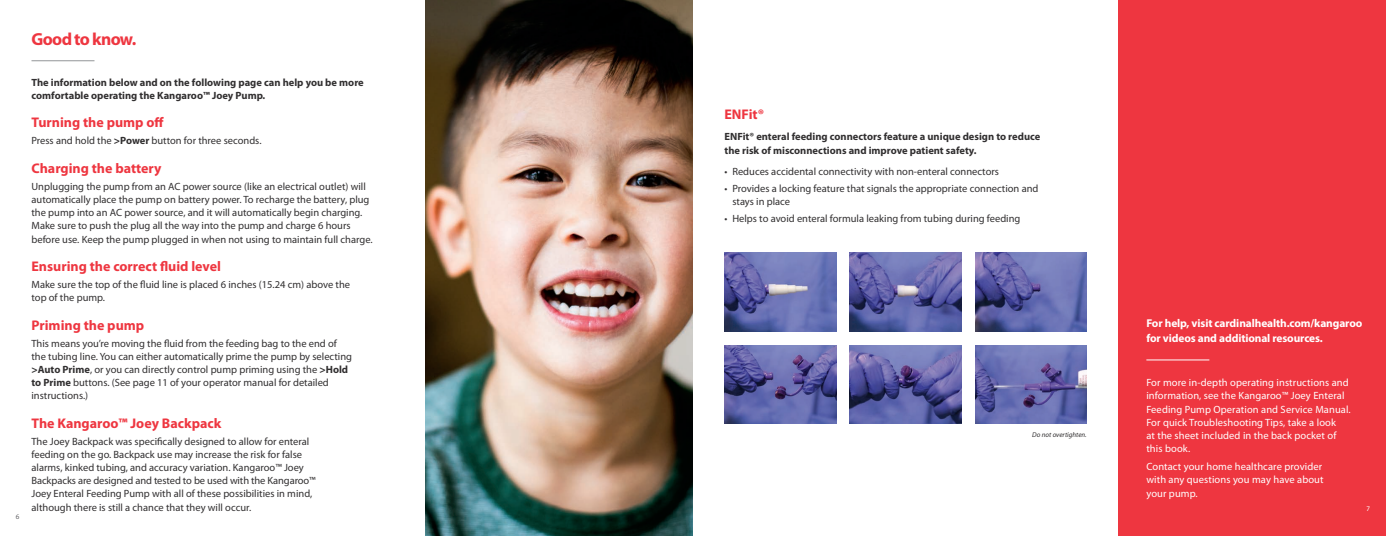
<style>
.page{position:relative;width:1386px;height:536px;background:#fff}
.page>*{position:absolute;margin:0;border:0;box-sizing:border-box;transform-origin:0 0}
.t1{font:700 17.5px "Myriad Pro";letter-spacing:-.035em;color:#ee3640}
.t2{font:700 14px "Myriad Pro";color:#ee3640}
.t3{font:700 11.38px/14px "Myriad Pro";letter-spacing:-.01em;color:#fff}
.t4{font:10.5px/13.1px "Myriad Pro";color:#312f30}
.t5{font:10.5px/13.1px "Myriad Pro";letter-spacing:.01em;color:#fff}
.t6{font:700 10.5px/13.1px "Myriad Pro";color:#312f30}
.t7{font:italic 7px "Myriad Pro";color:#312f30}
.t8{font:7px "Myriad Pro";color:#636366}
.t9{font:7px "Myriad Pro";color:#fff}
.s1{font-weight:700}
</style>
<div class="page">
<img style="left:425px;top:0;width:268px;height:536px">
<hr style="left:32px;top:60px;width:62px;height:1px;background:#939598">
<div style="left:1118px;top:0;width:268px;height:536px;background:#ee3640"></div>
<hr style="left:1146px;top:359px;width:63px;height:1px;background:#fff">
<img style="left:724px;top:253px;width:112px;height:78px">
<img style="left:850px;top:253px;width:111px;height:78px">
<img style="left:975px;top:253px;width:112px;height:78px">
<img style="left:850px;top:345px;width:111px;height:78px">
<img style="left:975px;top:345px;width:112px;height:78px">
<img style="left:724px;top:345px;width:112px;height:78px">
<p class="t1" style="left:32px;top:27px;width:106px">Good to know.</p>
<p class="t8" style="left:16px;top:512px;width:5px">6</p>
<p class="t6" style="left:32px;top:75px;width:334px">The information below and on the following page can help you be more comfortable operating the Kangaroo™ Joey Pump.</p>
<p class="t2" style="left:32px;top:113px;width:134px">Turning the pump off</p>
<p class="t4" style="left:32px;top:134px;width:232px">Press and hold the <span class="s1">&gt;Power</span> button for three seconds.</p>
<p class="t2" style="left:32px;top:159px;width:132px">Charging the battery</p>
<p class="t4" style="left:32px;top:180px;width:343px">Unplugging the pump from an AC power source (like an electrical outlet) will automatically place the pump on battery power. To recharge the battery, plug the pump into an AC power source, and it will automatically begin charging.<br>Make sure to push the plug all the way into the pump and charge 6 hours before use. Keep the pump plugged in when not using to maintain full charge.</p>
<p class="t2" style="left:32px;top:257px;width:191px">Ensuring the correct fluid level</p>
<p class="t4" style="left:32px;top:278px;width:320px">Make sure the top of the fluid line is placed 6 inches (15.24 cm) above the top of the pump.</p>
<p class="t2" style="left:32px;top:316px;width:114px">Priming the pump</p>
<p class="t4" style="left:32px;top:336px;width:322px">This means you’re moving the fluid from the feeding bag to the end of the tubing line. You can either automatically prime the pump by selecting <span class="s1">&gt;Auto Prime</span>, or you can directly control pump priming using the <span class="s1">&gt;Hold to Prime</span> buttons. (See page 11 of your operator manual for detailed instructions.)</p>
<p class="t2" style="left:32px;top:414px;width:191px">The Kangaroo™ Joey Backpack</p>
<p class="t4" style="left:32px;top:434px;width:286px">The Joey Backpack was specifically designed to allow for enteral feeding on the go. Backpack use may increase the risk for false alarms, kinked tubing, and accuracy variation. Kangaroo™ Joey Backpacks are designed and tested to be used with the Kangaroo™ Joey Enteral Feeding Pump with all of these possibilities in mind, although there is still a chance that they will occur.</p>
<p class="t2" style="left:724px;top:105px;width:41px">ENFit®</p>
<p class="t6" style="left:724px;top:130px;width:317px">ENFit® enteral feeding connectors feature a unique design to reduce the risk of misconnections and improve patient safety.</p>
<p class="t4" style="left:724px;top:164px;width:276px">• Reduces accidental connectivity with non-enteral connectors</p>
<p class="t4" style="left:732px;top:181px;width:308px;text-indent:-8px">• Provides a locking feature that signals the appropriate connection and stays in place</p>
<p class="t4" style="left:724px;top:211px;width:297px">• Helps to avoid enteral formula leaking from tubing during feeding</p>
<p class="t7" style="left:1032px;top:430px;width:56px">Do not overtighten.</p>
<p class="t3" style="left:1146px;top:316px;width:218px">For help, visit cardinalhealth.com/kangaroo for videos and additional resources.</p>
<p class="t5" style="left:1146px;top:376px;width:206px">For more in-depth operating instructions and information, see the Kangaroo™ Joey Enteral Feeding Pump Operation and Service Manual.<br>For quick Troubleshooting Tips, take a look<br>at the sheet included in the back pocket of this book.</p>
<p class="t5" style="left:1146px;top:460px;width:179px">Contact your home healthcare provider with any questions you may have about your pump.</p>
<p class="t9" style="left:1367px;top:504px;width:5px">7</p>
</div>
